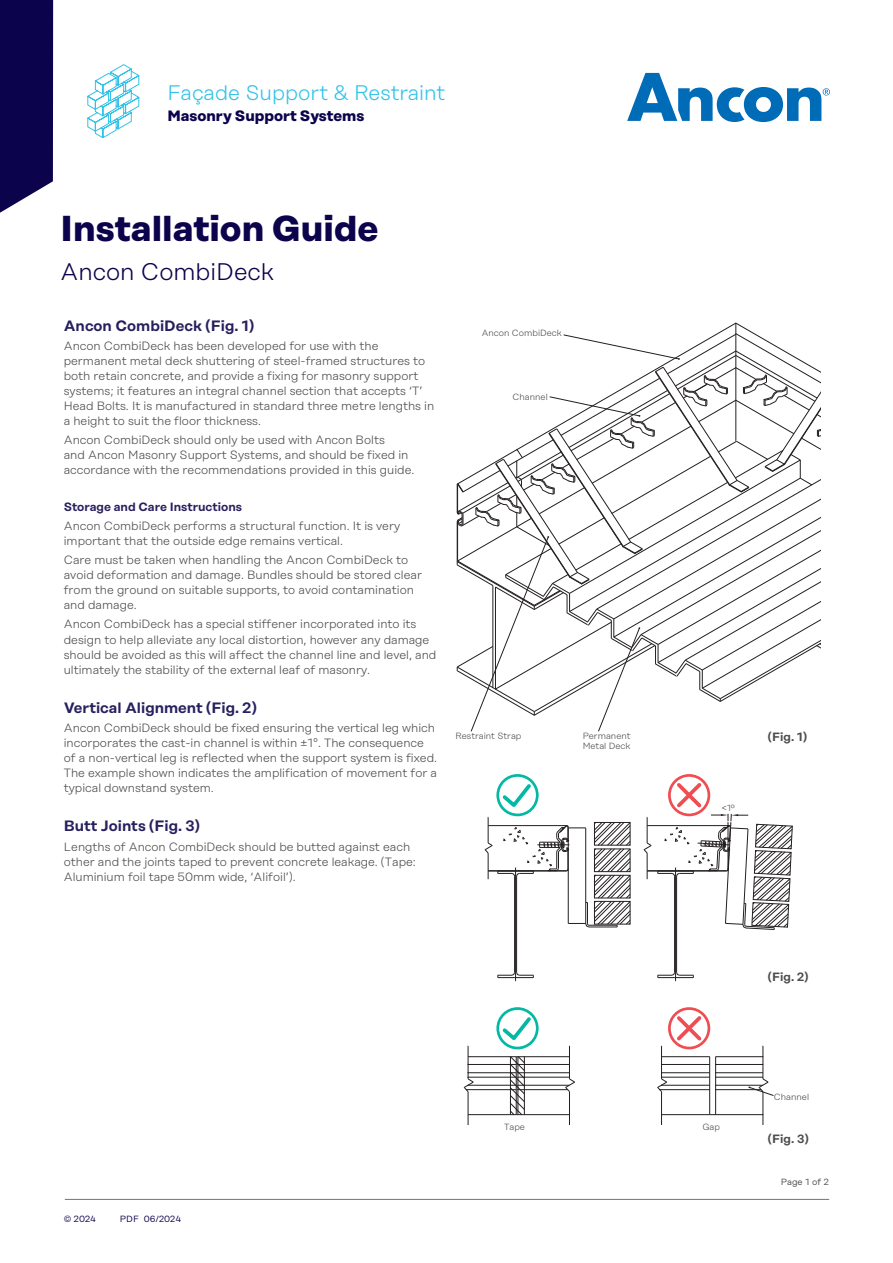
<style>
.page{position:relative;width:893px;height:1263px;background:#fff}
.page>*{position:absolute;margin:0;border:0;box-sizing:border-box;transform-origin:0 0}
.t1{font:700 36px "Rational Display";color:#0b034c}
.t2{font:300 24px "Rational Display";color:#0b034c}
.t3{font:300 21px "Rational Display";color:#32c3e8}
.Body_copy_bulleted{font:600 15px "Rational Display";color:#27205e}
.t4{font:700 15px "Rational Display";color:#0b034c}
.Body_copy_bulleted-2{font:300 12px/15px "Rational Display";color:#4b4c4d}
.Body_copy_bulleted-3{font:600 12px "Rational Display";color:#27205e}
.Body_copy_bulleted-4{font:600 12px "Rational Display";color:#4b4c4d}
.t5{font:300 9px/10.5px "Rational Display";color:#4b4c4d}
.t6{font:9px "Rational Display";color:#0b034c}
.Heading_in_box{font:9px "Rational Display";color:#4b4c4d}
</style>
<div class="page">
<svg style="left:0;top:0;width:53px;height:213px"></svg>
<svg style="left:87px;top:64px;width:53px;height:74px"></svg>
<svg style="left:488px;top:804px;width:206px;height:178px"></svg>
<hr style="left:647px;top:825px;width:82px;height:1px;background:#231f20">
<hr style="left:647px;top:871px;width:80px;height:1px;background:#231f20">
<hr style="left:647px;top:870px;width:80px;height:1px;background:#231f20">
<svg style="left:643px;top:817px;width:9px;height:62px"></svg>
<hr style="left:498px;top:977px;width:35px;height:1px;background:#231f20">
<hr style="left:515px;top:867px;width:1px;height:114px;background:#231f20">
<hr style="left:516px;top:876px;width:1px;height:96px;background:#231f20">
<hr style="left:514px;top:876px;width:1px;height:96px;background:#231f20">
<svg style="left:498px;top:970px;width:36px;height:7px"></svg>
<hr style="left:658px;top:977px;width:35px;height:1px;background:#231f20">
<hr style="left:675px;top:867px;width:1px;height:114px;background:#231f20">
<hr style="left:676px;top:876px;width:1px;height:96px;background:#231f20">
<hr style="left:674px;top:876px;width:1px;height:96px;background:#231f20">
<svg style="left:658px;top:970px;width:36px;height:7px"></svg>
<svg style="left:484px;top:817px;width:146px;height:111px"></svg>
<svg style="left:456px;top:323px;width:365px;height:409px"></svg>
<svg style="left:499px;top:781px;width:35px;height:29px"></svg>
<div style="left:496px;top:774px;width:43px;height:42px;border:3px solid #03b8a4;border-radius:50%"></div>
<div style="left:496px;top:1007px;width:43px;height:42px;border:3px solid #03b8a4;border-radius:50%"></div>
<div style="left:668px;top:774px;width:42px;height:42px;border:3px solid #ef4d52;border-radius:50%"></div>
<svg style="left:658px;top:779px;width:135px;height:151px"></svg>
<div style="left:668px;top:1007px;width:42px;height:42px;border:3px solid #ef4d52;border-radius:50%"></div>
<svg style="left:463px;top:1013px;width:311px;height:112px"></svg>
<hr style="left:65px;top:1199px;width:764px;height:1px;background:#70757a">
<svg style="left:627px;top:73px;width:203px;height:49px"></svg>
<p class="t3" style="left:167px;top:81px;width:279px">Façade Support &amp; Restraint</p>
<p class="t4" style="left:167px;top:107px;width:198px">Masonry Support Systems</p>
<p class="t1" style="left:61px;top:207px;width:319px">Installation Guide</p>
<p class="t2" style="left:61px;top:259px;width:215px">Ancon CombiDeck</p>
<p class="Body_copy_bulleted" style="left:64px;top:317px;width:192px">Ancon CombiDeck (Fig. 1)</p>
<p class="Body_copy_bulleted-2" style="left:64px;top:338px;width:372px">Ancon CombiDeck has been developed for use with the permanent metal deck shuttering of steel-framed structures to both retain concrete, and provide a fixing for masonry support systems; it features an integral channel section that accepts ‘T’ Head Bolts. It is manufactured in standard three metre lengths in a height to suit the floor thickness.</p>
<p class="Body_copy_bulleted-2" style="left:64px;top:433px;width:352px">Ancon CombiDeck should only be used with Ancon Bolts<br>and Ancon Masonry Support Systems, and should be fixed in accordance with the recommendations provided in this guide.</p>
<p class="Body_copy_bulleted-3" style="left:64px;top:499px;width:180px">Storage and Care Instructions</p>
<p class="Body_copy_bulleted-2" style="left:64px;top:518px;width:338px">Ancon CombiDeck performs a structural function. It is very important that the outside edge remains vertical.</p>
<p class="Body_copy_bulleted-2" style="left:64px;top:553px;width:360px">Care must be taken when handling the Ancon CombiDeck to avoid deformation and damage. Bundles should be stored clear from the ground on suitable supports, to avoid contamination and damage.</p>
<p class="Body_copy_bulleted-2" style="left:64px;top:617px;width:374px">Ancon CombiDeck has a special stiffener incorporated into its design to help alleviate any local distortion, however any damage should be avoided as this will affect the channel line and level, and ultimately the stability of the external leaf of masonry.</p>
<p class="Body_copy_bulleted" style="left:64px;top:699px;width:195px">Vertical Alignment (Fig. 2)</p>
<p class="Body_copy_bulleted-2" style="left:64px;top:720px;width:375px">Ancon CombiDeck should be fixed ensuring the vertical leg which incorporates the cast-in channel is within ±1°. The consequence of a non-vertical leg is reflected when the support system is fixed.<br>The example shown indicates the amplification of movement for a typical downstand system.</p>
<p class="Body_copy_bulleted" style="left:64px;top:817px;width:138px">Butt Joints (Fig. 3)</p>
<p class="Body_copy_bulleted-2" style="left:64px;top:839px;width:353px">Lengths of Ancon CombiDeck should be butted against each other and the joints taped to prevent concrete leakage. (Tape:<br>Aluminium foil tape 50mm wide, ‘Alifoil’).</p>
<p class="t5" style="left:482px;top:327px;width:82px">Ancon CombiDeck</p>
<p class="t5" style="left:513px;top:391px;width:37px">Channel</p>
<p class="t5" style="left:455px;top:730px;width:67px">Restraint Strap</p>
<p class="t5" style="left:583px;top:730px;width:49px">Permanent<br>Metal Deck</p>
<p class="t6" style="left:64px;top:1214px;width:34px">© 2024</p>
<p class="t6" style="left:120px;top:1214px;width:63px">PDF 06/2024</p>
<p class="t5" style="left:504px;top:1121px;width:22px">Tape</p>
<p class="t5" style="left:722px;top:803px;width:15px">&lt;1º</p>
<p class="Body_copy_bulleted-4" style="left:768px;top:730px;width:41px">(Fig. 1)</p>
<p class="t5" style="left:702px;top:1121px;width:19px">Gap</p>
<p class="Body_copy_bulleted-4" style="left:768px;top:970px;width:42px">(Fig. 2)</p>
<p class="t5" style="left:774px;top:1091px;width:37px">Channel</p>
<p class="Body_copy_bulleted-4" style="left:768px;top:1131px;width:42px">(Fig. 3)</p>
<p class="Heading_in_box" style="left:781px;top:1177px;width:50px">Page 1 of 2</p>
</div>
